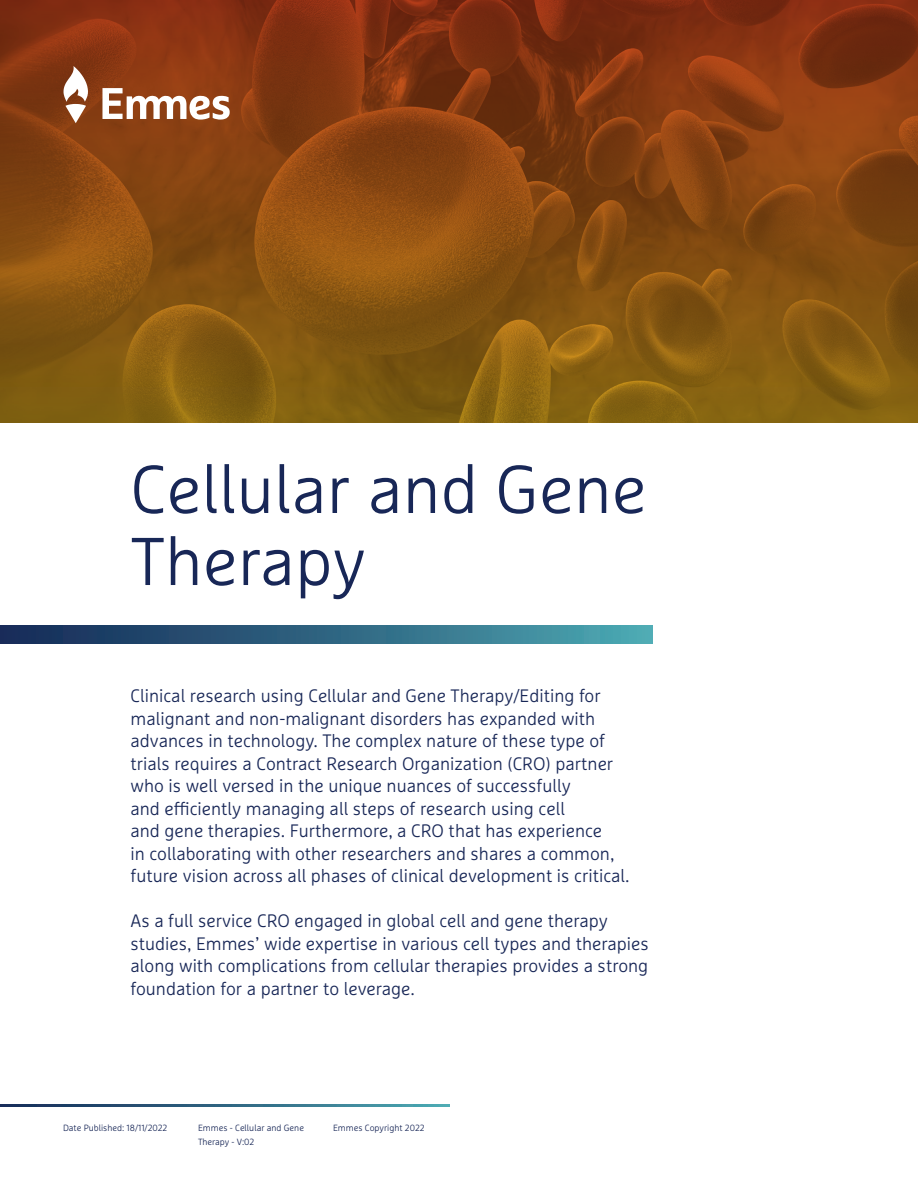
<style>
.page{position:relative;width:918px;height:1188px;background:#fff}
.page>*{position:absolute;margin:0;border:0;box-sizing:border-box;transform-origin:0 0}
.t1{font:300 67.5px/72px "Marselis OT";color:#182757}
.t2{font:300 18px/22.5px "Marselis OT";color:#182757}
.t3{font:300 9px/13.5px "Marselis OT";color:#182757}
</style>
<div class="page">
<svg style="left:0;top:0;width:918px;height:423px;background:#854811"></svg>
<svg style="left:0;top:1104px;width:450px;height:3px"></svg>
<svg style="left:102px;top:88px;width:128px;height:32px"></svg>
<svg style="left:64px;top:66px;width:24px;height:57px"></svg>
<div style="left:0;top:625px;width:652px;height:19px;background:linear-gradient(to right,#142755,#4ca7b1)"></div>
<h1 class="t1" style="left:130px;top:452px;width:518px">Cellular and Gene<br>Therapy</h1>
<p class="t2" style="left:130px;top:684px;width:500px">Clinical research using Cellular and Gene Therapy/Editing for malignant and non-malignant disorders has expanded with advances in technology. The complex nature of these type of trials requires a Contract Research Organization (CRO) partner who is well versed in the unique nuances of successfully<br>and efficiently managing all steps of research using cell<br>and gene therapies. Furthermore, a CRO that has experience<br>in collaborating with other researchers and shares a common, future vision across all phases of clinical development is critical.</p>
<p class="t2" style="left:130px;top:909px;width:520px">As a full service CRO engaged in global cell and gene therapy studies, Emmes’ wide expertise in various cell types and therapies along with complications from cellular therapies provides a strong foundation for a partner to leverage.</p>
<p class="t3" style="left:63px;top:1121px;width:106px">Date Published: 18/11/2022</p>
<p class="t3" style="left:333px;top:1121px;width:93px">Emmes Copyright 2022</p>
<p class="t3" style="left:198px;top:1121px;width:108px">Emmes - Cellular and Gene<br>Therapy - V:02</p>
</div>
